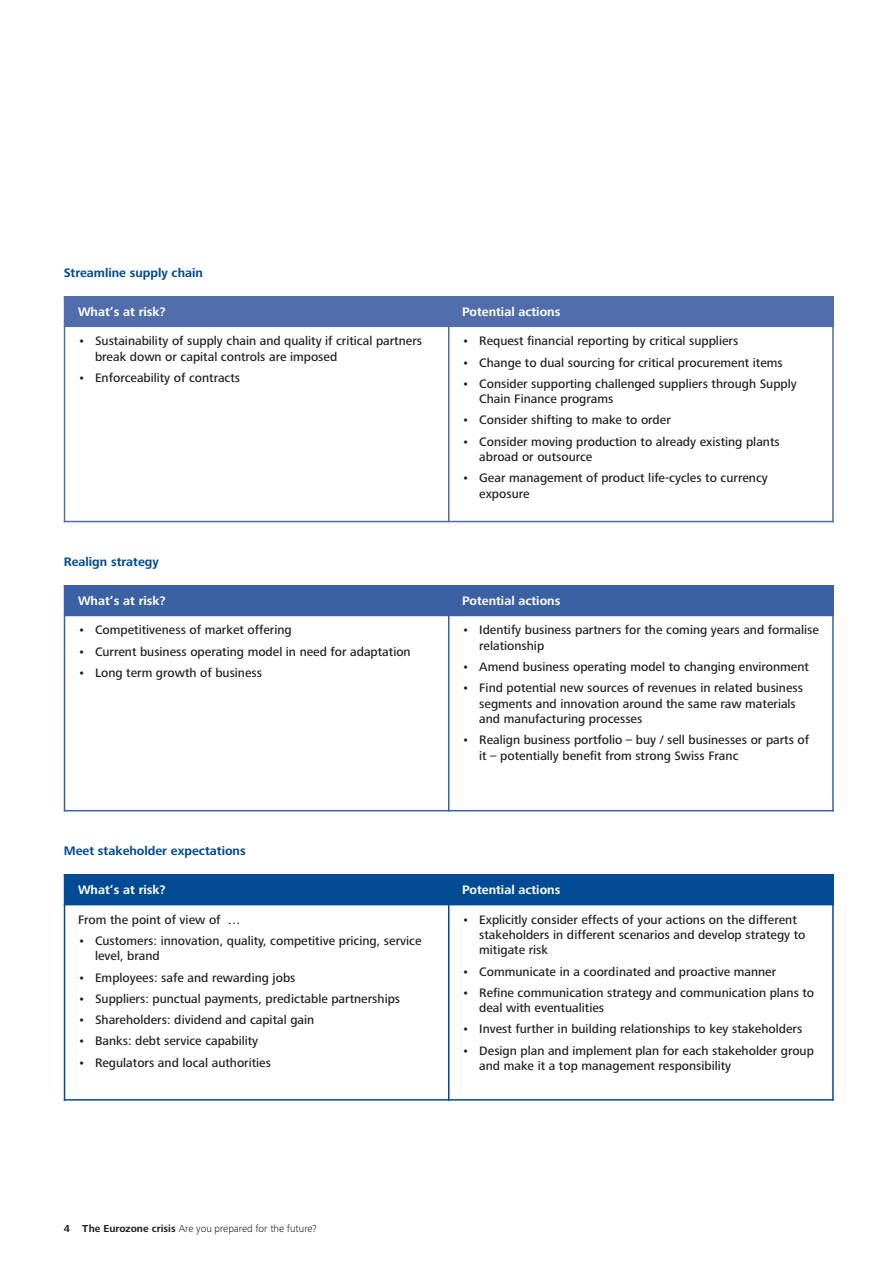
<style>
.page{position:relative;width:893px;height:1263px;background:#fff}
.page>*{position:absolute;margin:0;border:0;box-sizing:border-box;transform-origin:0 0}
.t1{font:500 12.75px/15.3px "Frutiger Next Pro";color:#231f20}
.t2{font:700 12.75px "Frutiger Next Pro";color:#fff}
.t3{font:700 12.75px "Frutiger Next Pro";color:#014a94}
.t4{font:300 10.5px "Frutiger Next Pro";color:#231f20}
.s1{font-weight:700}
</style>
<div class="page">
<div style="left:64px;top:296px;width:385px;height:30px;background:#516dac"></div>
<div style="left:449px;top:296px;width:385px;height:30px;background:#516dac"></div>
<hr style="left:64px;top:296px;width:1px;height:226px;background:#516dac">
<hr style="left:448px;top:296px;width:1px;height:226px;background:#516dac">
<hr style="left:832px;top:296px;width:2px;height:226px;background:#516dac">
<hr style="left:64px;top:326px;width:770px;height:1px;background:#516dac">
<hr style="left:64px;top:521px;width:770px;height:1px;background:#516dac">
<div style="left:64px;top:585px;width:385px;height:30px;background:#3b60a3"></div>
<div style="left:449px;top:585px;width:385px;height:30px;background:#3b60a3"></div>
<hr style="left:64px;top:585px;width:1px;height:226px;background:#3b60a3">
<hr style="left:448px;top:585px;width:1px;height:226px;background:#3b60a3">
<hr style="left:832px;top:585px;width:2px;height:226px;background:#3b60a3">
<hr style="left:64px;top:615px;width:770px;height:1px;background:#3b60a3">
<hr style="left:64px;top:810px;width:770px;height:1px;background:#3b60a3">
<div style="left:64px;top:874px;width:385px;height:31px;background:#014a94"></div>
<div style="left:449px;top:874px;width:385px;height:31px;background:#014a94"></div>
<hr style="left:64px;top:874px;width:1px;height:226px;background:#014a94">
<hr style="left:448px;top:874px;width:1px;height:226px;background:#014a94">
<hr style="left:832px;top:874px;width:2px;height:226px;background:#014a94">
<hr style="left:64px;top:1099px;width:770px;height:1px;background:#014a94">
<p class="t3" style="left:64px;top:269px;width:141px">Streamline supply chain</p>
<p class="t2" style="left:78px;top:307px;width:89px">What‘s at risk?</p>
<p class="t2" style="left:462px;top:307px;width:100px">Potential actions</p>
<p class="t1" style="left:95px;top:335px;width:329px;text-indent:-17px">• Sustainability of supply chain and quality if critical partners break down or capital controls are imposed</p>
<p class="t1" style="left:78px;top:371px;width:164px">• Enforceability of contracts</p>
<p class="t1" style="left:462px;top:335px;width:277px">• Request financial reporting by critical suppliers</p>
<p class="t1" style="left:462px;top:356px;width:322px">• Change to dual sourcing for critical procurement items</p>
<p class="t1" style="left:479px;top:377px;width:319px;text-indent:-17px">• Consider supporting challenged suppliers through Supply<br>Chain Finance programs</p>
<p class="t1" style="left:462px;top:414px;width:210px">• Consider shifting to make to order</p>
<p class="t1" style="left:479px;top:435px;width:302px;text-indent:-17px">• Consider moving production to already existing plants abroad or outsource</p>
<p class="t1" style="left:479px;top:472px;width:290px;text-indent:-17px">• Gear management of product life-cycles to currency exposure</p>
<p class="t3" style="left:64px;top:558px;width:97px">Realign strategy</p>
<p class="t2" style="left:78px;top:596px;width:89px">What‘s at risk?</p>
<p class="t2" style="left:462px;top:596px;width:100px">Potential actions</p>
<p class="t1" style="left:78px;top:624px;width:215px">• Competitiveness of market offering</p>
<p class="t1" style="left:78px;top:645px;width:334px">• Current business operating model in need for adaptation</p>
<p class="t1" style="left:78px;top:666px;width:186px">• Long term growth of business</p>
<p class="t1" style="left:479px;top:624px;width:341px;text-indent:-17px">• Identify business partners for the coming years and formalise relationship</p>
<p class="t1" style="left:462px;top:660px;width:348px">• Amend business operating model to changing environment</p>
<p class="t1" style="left:479px;top:682px;width:325px;text-indent:-17px">• Find potential new sources of revenues in related business segments and innovation around the same raw materials and manufacturing processes</p>
<p class="t1" style="left:479px;top:734px;width:331px;text-indent:-17px">• Realign business portfolio – buy / sell businesses or parts of it – potentially benefit from strong Swiss Franc</p>
<p class="t3" style="left:64px;top:847px;width:183px">Meet stakeholder expectations</p>
<p class="t2" style="left:78px;top:886px;width:89px">What‘s at risk?</p>
<p class="t2" style="left:462px;top:886px;width:100px">Potential actions</p>
<p class="t1" style="left:78px;top:913px;width:164px">From the point of view of …</p>
<p class="t1" style="left:95px;top:934px;width:328px;text-indent:-17px">• Customers: innovation, quality, competitive pricing, service level, brand</p>
<p class="t1" style="left:78px;top:971px;width:219px">• Employees: safe and rewarding jobs</p>
<p class="t1" style="left:78px;top:992px;width:324px">• Suppliers: punctual payments, predictable partnerships</p>
<p class="t1" style="left:78px;top:1013px;width:238px">• Shareholders: dividend and capital gain</p>
<p class="t1" style="left:78px;top:1035px;width:182px">• Banks: debt service capability</p>
<p class="t1" style="left:78px;top:1056px;width:195px">• Regulators and local authorities</p>
<p class="t1" style="left:479px;top:913px;width:328px;text-indent:-17px">• Explicitly consider effects of your actions on the different stakeholders in different scenarios and develop strategy to mitigate risk</p>
<p class="t1" style="left:462px;top:965px;width:316px">• Communicate in a coordinated and proactive manner</p>
<p class="t1" style="left:479px;top:986px;width:336px;text-indent:-17px">• Refine communication strategy and communication plans to deal with eventualities</p>
<p class="t1" style="left:462px;top:1023px;width:342px">• Invest further in building relationships to key stakeholders</p>
<p class="t1" style="left:479px;top:1044px;width:336px;text-indent:-17px">• Design plan and implement plan for each stakeholder group and make it a top management responsibility</p>
<p class="t4" style="left:64px;top:1225px;width:254px"><span class="s1">4 The Eurozone crisis</span> Are you prepared for the future?</p>
</div>
